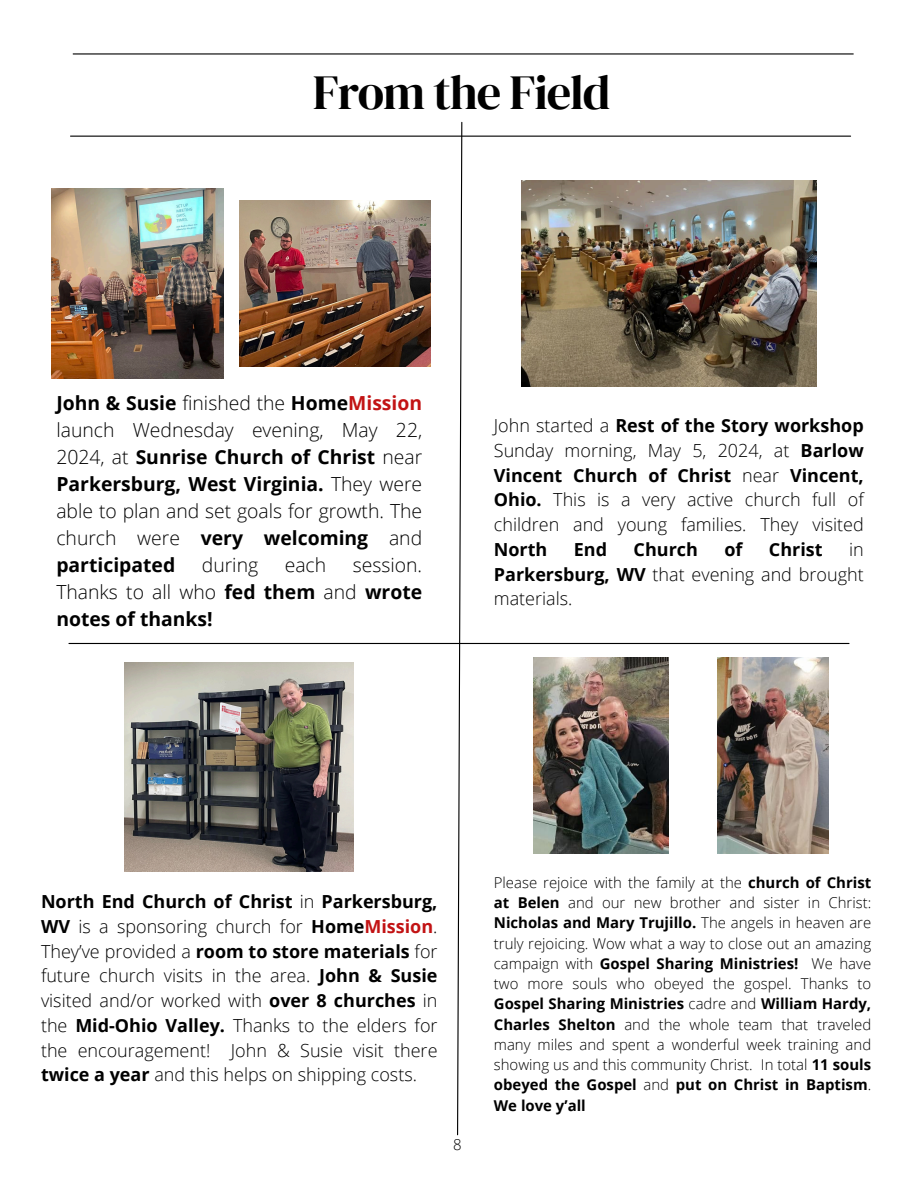
<style>
.page{position:relative;width:918px;height:1188px;background:#fff}
.page>*{position:absolute;margin:0;border:0;box-sizing:border-box;transform-origin:0 0}
.t1{font:48.45px "DM Serif Display";letter-spacing:-.025em;color:#000}
.t2{font:300 19.35px/27px "Open Sans";color:#000;text-align:justify}
.t3{font:700 19.35px/27px "Open Sans";color:#000;text-align:justify}
.t4{font:300 18px/24.8px "Open Sans";color:#000;text-align:justify}
.t5{font:700 18px "Open Sans";color:#000}
.t6{font:300 15px/20.2px "Open Sans";color:#000;text-align:justify}
.s1{font-weight:700}
.s2{font-weight:700;color:#c21314}
.s3{font-weight:300}
</style>
<div class="page">
<hr style="left:73px;top:53px;width:780px;height:2px;background:#000">
<hr style="left:71px;top:136px;width:780px;height:1px;background:#000">
<svg style="left:456px;top:121px;width:7px;height:1015px"></svg>
<hr style="left:69px;top:643px;width:780px;height:1px;background:#000">
<img style="left:51px;top:188px;width:172px;height:190px">
<img style="left:239px;top:200px;width:192px;height:167px">
<img style="left:521px;top:180px;width:295px;height:206px">
<img style="left:125px;top:663px;width:228px;height:209px">
<img style="left:718px;top:658px;width:110px;height:195px">
<img style="left:534px;top:658px;width:135px;height:195px">
<p class="t1" style="left:313px;top:59px;width:299px">From the Field</p>
<p class="t2" style="left:56px;top:389px;width:367px"><span class="s1">John &amp; Susie</span> finished the <span class="s1">Home</span><span class="s2">Mission </span>launch Wednesday evening, May 22, 2024, at <span class="s1">Sunrise Church of Christ</span> near <span class="s1">Parkersburg, West Virginia.</span> They were able to plan and set goals for growth. The church were <span class="s1">very welcoming</span> and <span class="s1">participated</span></p>
<p class="t2" style="left:202px;top:551px;width:58px">during</p>
<p class="t2" style="left:285px;top:551px;width:43px">each</p>
<p class="t3" style="left:56px;top:551px;width:367px;text-indent:296px"><span class="s3">session.<br>Thanks to all who</span> fed them <span class="s3">and</span> wrote notes of thanks!</p>
<p class="t4" style="left:494px;top:413px;width:371px">John started a <span class="s1">Rest of the Story workshop </span>Sunday morning, May 5, 2024, at <span class="s1">Barlow Vincent Church of Christ</span> near <span class="s1">Vincent, Ohio.</span> This is a very active church full of children and young families. They visited <span class="s1">North</span></p>
<p class="t5" style="left:574px;top:537px;width:35px">End</p>
<p class="t5" style="left:634px;top:537px;width:66px">Church</p>
<p class="t5" style="left:724px;top:537px;width:20px">of</p>
<p class="t5" style="left:769px;top:537px;width:55px">Christ</p>
<p class="t4" style="left:494px;top:537px;width:371px;text-indent:355px">in <span class="s1">Parkersburg, WV</span> that evening and brought materials.</p>
<h2 class="t4" style="left:41px;top:889px;width:398px"><span class="s1">North End Church of Christ</span> in <span class="s1">Parkersburg, WV</span> is a sponsoring church for <span class="s1">Home</span><span class="s2">Mission</span>.<br>They’ve provided a <span class="s1">room to store materials</span> for future church visits in the area. <span class="s1">John &amp; Susie </span>visited and/or worked with <span class="s1">over 8 churches</span> in the <span class="s1">Mid-Ohio Valley.</span> Thanks to the elders for the encouragement! John &amp; Susie visit there <span class="s1">twice a year</span> and this helps on shipping costs.</h2>
<p class="t6" style="left:453px;top:1134px;width:10px">8</p>
<p class="t6" style="left:494px;top:872px;width:379px">Please rejoice with the family at the <span class="s1">church of Christ at Belen</span> and our new brother and sister in Christ:<br><span class="s1">Nicholas and Mary Trujillo.</span> The angels in heaven are truly rejoicing. Wow what a way to close out an amazing campaign with <span class="s1">Gospel Sharing Ministries!</span> We have two more souls who obeyed the gospel. Thanks to <span class="s1">Gospel Sharing Ministries</span> cadre and <span class="s1">William Hardy, Charles Shelton</span> and the whole team that traveled many miles and spent a wonderful week training and showing us and this community Christ. In total <span class="s1">11 souls obeyed the Gospel</span> and <span class="s1">put on Christ in Baptism</span>.<br><span class="s1">We love y’all</span></p>
</div>
